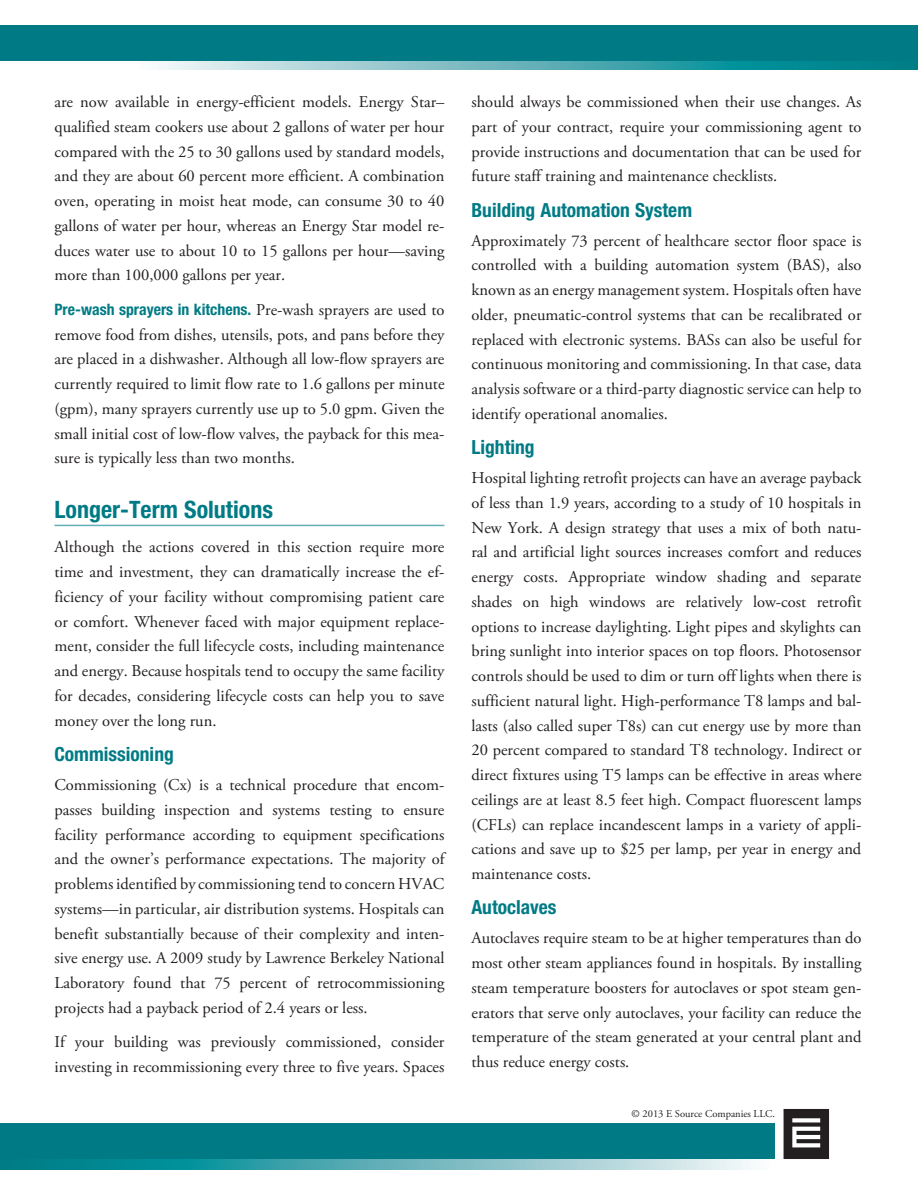
<style>
.page{position:relative;width:918px;height:1188px;background:#fff}
.page>*{position:absolute;margin:0;border:0;box-sizing:border-box;transform-origin:0 0}
.t1{font:700 condensed 24px "Helvetica Neue LT Std";color:#007b85}
.t2{font:700 condensed 19.5px "Helvetica Neue LT Std";color:#007b85}
.t3{font:16.5px/24.8px "Adobe Garamond Pro";color:#231f20;text-align:justify}
.t4{font:700 condensed 15.75px "Helvetica Neue LT Std";color:#007b85}
.t5{font:10.5px "Adobe Garamond Pro";color:#231f20}
.s1{font-family:"Adobe Garamond Pro";font-weight:400;font-stretch:normal;font-size:16.5px;color:#231f20}
</style>
<div class="page">
<hr style="left:0;top:1134px;width:1px;height:35px;background:#007b85">
<hr style="left:54px;top:525px;width:390px;height:1px;background:#64afb8">
<svg style="left:1px;top:1159px;width:750px;height:10px;background:#60b1b9"></svg>
<div style="left:0;top:1123px;width:775px;height:36px;background:#007b85"></div>
<svg style="left:158px;top:61px;width:760px;height:8px;background:#61b2b9"></svg>
<div style="left:0;top:25px;width:918px;height:36px;background:#007b85"></div>
<svg style="left:784px;top:1109px;width:45px;height:50px"></svg>
<p class="t3" style="left:54px;top:90px;width:392px">are now available in energy-efficient models. Energy Star– qualified steam cookers use about 2 gallons of water per hour compared with the 25 to 30 gallons used by standard models, and they are about 60 percent more efficient. A combination oven, operating in moist heat mode, can consume 30 to 40 gallons of water per hour, whereas an Energy Star model re&shy;duces water use to about 10 to 15 gallons per hour—saving more than 100,000 gallons per year.</p>
<p class="t4" style="left:54px;top:300px;width:391px">Pre-wash sprayers in kitchens. <span class="s1">Pre-wash sprayers are used to</span></p>
<p class="t3" style="left:54px;top:323px;width:392px">remove food from dishes, utensils, pots, and pans before they are placed in a dishwasher. Although all low-flow sprayers are currently required to limit flow rate to 1.6 gallons per minute (gpm), many sprayers currently use up to 5.0 gpm. Given the small initial cost of low-flow valves, the payback for this mea&shy;sure is typically less than two months.</p>
<h1 class="t1" style="left:54px;top:495px;width:220px">Longer-Term Solutions</h1>
<p class="t3" style="left:54px;top:535px;width:392px">Although the actions covered in this section require more time and investment, they can dramatically increase the ef&shy;ficiency of your facility without compromising patient care or comfort. Whenever faced with major equipment replace&shy;ment, consider the full lifecycle costs, including maintenance and energy. Because hospitals tend to occupy the same facility for decades, considering lifecycle costs can help you to save money over the long run.</p>
<p class="t2" style="left:54px;top:742px;width:121px">Commissioning</p>
<p class="t3" style="left:54px;top:773px;width:392px">Commissioning (Cx) is a technical procedure that encom&shy;passes building inspection and systems testing to ensure facility performance according to equipment specifications and the owner’s performance expectations. The majority of problems identified by commissioning tend to concern HVAC systems—in particular, air distribution systems. Hospitals can benefit substantially because of their complexity and inten&shy;sive energy use. A 2009 study by Lawrence Berkeley National Laboratory found that 75 percent of retrocommissioning projects had a payback period of 2.4 years or less.</p>
<p class="t3" style="left:54px;top:1030px;width:392px">If your building was previously commissioned, consider investing in recommissioning every three to five years. Spaces</p>
<p class="t3" style="left:471px;top:90px;width:392px">should always be commissioned when their use changes. As part of your contract, require your commissioning agent to provide instructions and documentation that can be used for future staff training and maintenance checklists.</p>
<p class="t2" style="left:471px;top:198px;width:222px">Building Automation System</p>
<p class="t3" style="left:471px;top:229px;width:392px">Approximately 73 percent of healthcare sector floor space is controlled with a building automation system (BAS), also known as an energy management system. Hospitals often have older, pneumatic-control systems that can be recalibrated or replaced with electronic systems. BASs can also be useful for continuous monitoring and commissioning. In that case, data analysis software or a third-party diagnostic service can help to identify operational anomalies.</p>
<p class="t2" style="left:471px;top:435px;width:65px">Lighting</p>
<p class="t3" style="left:471px;top:466px;width:392px">Hospital lighting retrofit projects can have an average payback of less than 1.9 years, according to a study of 10 hospitals in New York. A design strategy that uses a mix of both natu&shy;ral and artificial light sources increases comfort and reduces energy costs. Appropriate window shading and separate shades on high windows are relatively low-cost retrofit options to increase daylighting. Light pipes and skylights can bring sunlight into interior spaces on top floors. Photosensor controls should be used to dim or turn off lights when there is sufficient natural light. High-performance T8 lamps and bal&shy;lasts (also called super T8s) can cut energy use by more than 20 percent compared to standard T8 technology. Indirect or direct fixtures using T5 lamps can be effective in areas where ceilings are at least 8.5 feet high. Compact fluorescent lamps (CFLs) can replace incandescent lamps in a variety of appli&shy;cations and save up to $25 per lamp, per year in energy and maintenance costs.</p>
<p class="t2" style="left:471px;top:896px;width:87px">Autoclaves</p>
<p class="t3" style="left:471px;top:926px;width:392px">Autoclaves require steam to be at higher temperatures than do most other steam appliances found in hospitals. By installing steam temperature boosters for autoclaves or spot steam gen&shy;erators that serve only autoclaves, your facility can reduce the temperature of the steam generated at your central plant and thus reduce energy costs.</p>
<p class="t5" style="left:632px;top:1108px;width:145px">© 2013 E Source Companies LLC.</p>
</div>
